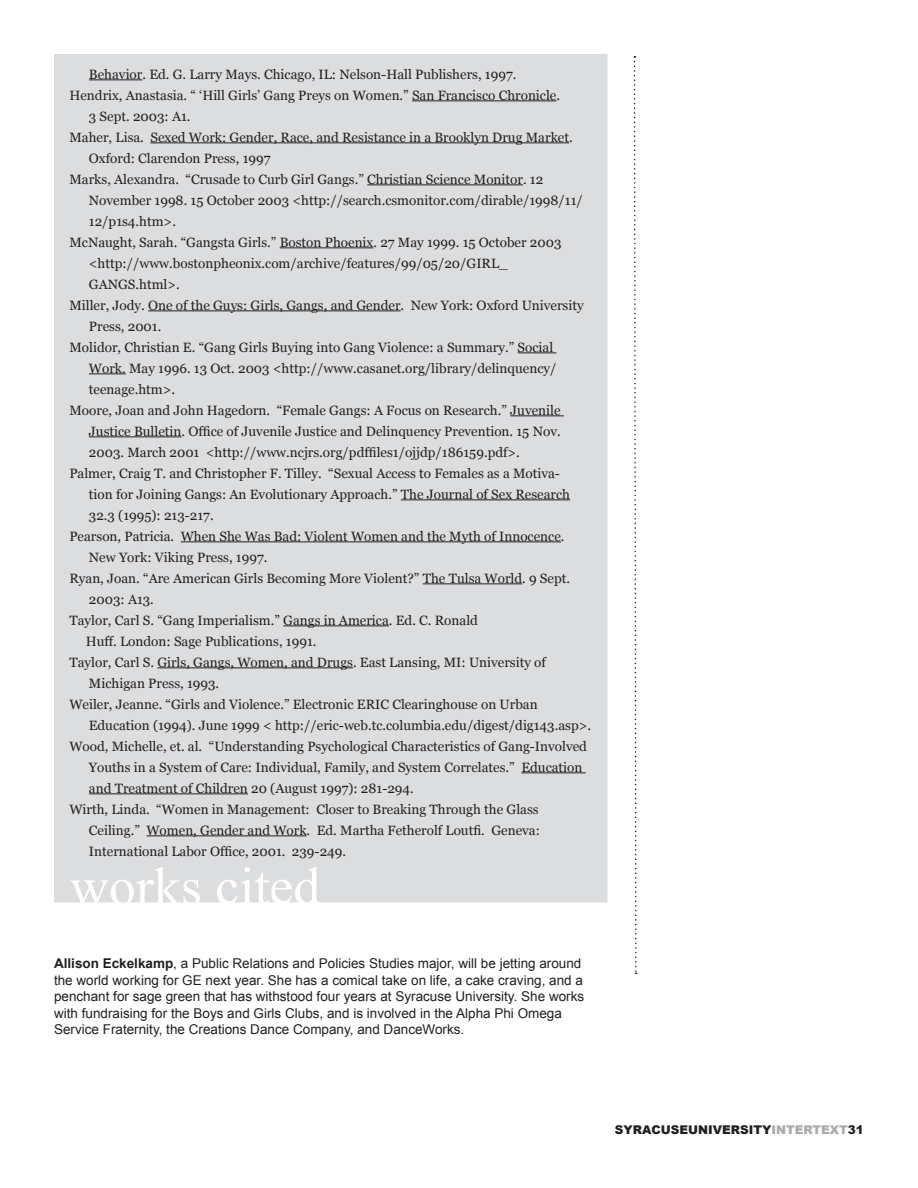
<style>
.page{position:relative;width:918px;height:1188px;background:#fff}
.page>*{position:absolute;margin:0;border:0;box-sizing:border-box;transform-origin:0 0}
.t1{font:54px "Times New Roman";color:#fff}
.t2{font:13.5px "Georgia";color:#231f20}
.t3{font:13.5px/16.5px "Arial";color:#231f20}
.t4{font:900 12px "Arial";color:#231f20}
.s1{font-weight:700}
.s2{color:#a8a9ad}
</style>
<div class="page">
<svg style="left:633px;top:56px;width:4px;height:919px"></svg>
<div style="left:55px;top:55px;width:552px;height:847px;background:#dcdddf"></div>
<hr style="left:89px;top:80px;width:53px;height:1px;background:#231f20">
<hr style="left:412px;top:101px;width:144px;height:1px;background:#231f20">
<hr style="left:150px;top:143px;width:419px;height:1px;background:#231f20">
<hr style="left:367px;top:185px;width:156px;height:1px;background:#231f20">
<hr style="left:280px;top:248px;width:93px;height:1px;background:#231f20">
<hr style="left:148px;top:311px;width:253px;height:1px;background:#231f20">
<hr style="left:518px;top:353px;width:38px;height:1px;background:#231f20">
<hr style="left:89px;top:374px;width:37px;height:1px;background:#231f20">
<hr style="left:510px;top:416px;width:54px;height:1px;background:#231f20">
<hr style="left:89px;top:437px;width:93px;height:1px;background:#231f20">
<hr style="left:401px;top:500px;width:169px;height:1px;background:#231f20">
<hr style="left:181px;top:542px;width:380px;height:1px;background:#231f20">
<hr style="left:423px;top:584px;width:99px;height:1px;background:#231f20">
<hr style="left:283px;top:626px;width:106px;height:1px;background:#231f20">
<hr style="left:157px;top:668px;width:196px;height:1px;background:#231f20">
<hr style="left:521px;top:773px;width:65px;height:1px;background:#231f20">
<hr style="left:89px;top:794px;width:159px;height:1px;background:#231f20">
<hr style="left:146px;top:836px;width:161px;height:1px;background:#231f20">
<p class="t2" style="left:89px;top:66px;width:429px">Behavior. Ed. G. Larry Mays. Chicago, IL: Nelson-Hall Publishers, 1997.</p>
<p class="t2" style="left:69px;top:87px;width:492px">Hendrix, Anastasia. “ ‘Hill Girls’ Gang Preys on Women.” San Francisco Chronicle.</p>
<p class="t2" style="left:89px;top:108px;width:103px">3 Sept. 2003: A1.</p>
<p class="t2" style="left:69px;top:129px;width:505px">Maher, Lisa. Sexed Work: Gender, Race, and Resistance in a Brooklyn Drug Market.</p>
<p class="t2" style="left:89px;top:150px;width:183px">Oxford: Clarendon Press, 1997</p>
<p class="t2" style="left:69px;top:171px;width:475px">Marks, Alexandra. “Crusade to Curb Girl Gangs.” Christian Science Monitor. 12</p>
<p class="t2" style="left:89px;top:192px;width:495px">November 1998. 15 October 2003 &lt;http://search.csmonitor.com/dirable/1998/11/</p>
<p class="t2" style="left:89px;top:213px;width:89px">12/p1s4.htm&gt;.</p>
<p class="t2" style="left:69px;top:234px;width:494px">McNaught, Sarah. “Gangsta Girls.” Boston Phoenix. 27 May 1999. 15 October 2003</p>
<p class="t2" style="left:89px;top:255px;width:420px">&lt;http://www.bostonpheonix.com/archive/features/99/05/20/GIRL_</p>
<p class="t2" style="left:89px;top:276px;width:92px">GANGS.html&gt;.</p>
<p class="t2" style="left:69px;top:297px;width:516px">Miller, Jody. One of the Guys: Girls, Gangs, and Gender. New York: Oxford University</p>
<p class="t2" style="left:89px;top:318px;width:74px">Press, 2001.</p>
<p class="t2" style="left:69px;top:339px;width:485px">Molidor, Christian E. “Gang Girls Buying into Gang Violence: a Summary.” Social</p>
<p class="t2" style="left:89px;top:360px;width:469px">Work. May 1996. 13 Oct. 2003 &lt;http://www.casanet.org/library/delinquency/</p>
<p class="t2" style="left:89px;top:381px;width:88px">teenage.htm&gt;.</p>
<p class="t2" style="left:69px;top:402px;width:493px">Moore, Joan and John Hagedorn. “Female Gangs: A Focus on Research.” Juvenile</p>
<p class="t2" style="left:89px;top:423px;width:473px">Justice Bulletin. Office of Juvenile Justice and Delinquency Prevention. 15 Nov.</p>
<p class="t2" style="left:89px;top:444px;width:432px">2003. March 2001 &lt;http://www.ncjrs.org/pdffiles1/ojjdp/186159.pdf&gt;.</p>
<p class="t2" style="left:69px;top:465px;width:492px">Palmer, Craig T. and Christopher F. Tilley. “Sexual Access to Females as a Motiva-</p>
<p class="t2" style="left:89px;top:486px;width:483px">tion for Joining Gangs: An Evolutionary Approach.” The Journal of Sex Research</p>
<p class="t2" style="left:89px;top:507px;width:126px">32.3 (1995): 213-217.</p>
<p class="t2" style="left:69px;top:528px;width:497px">Pearson, Patricia. When She Was Bad: Violent Women and the Myth of Innocence.</p>
<p class="t2" style="left:89px;top:549px;width:180px">New York: Viking Press, 1997.</p>
<p class="t2" style="left:69px;top:570px;width:502px">Ryan, Joan. “Are American Girls Becoming More Violent?” The Tulsa World. 9 Sept.</p>
<p class="t2" style="left:89px;top:591px;width:67px">2003: A13.</p>
<p class="t2" style="left:69px;top:612px;width:410px">Taylor, Carl S. “Gang Imperialism.” Gangs in America. Ed. C. Ronald</p>
<p class="t2" style="left:86px;top:633px;width:232px">Huff. London: Sage Publications, 1991.</p>
<p class="t2" style="left:69px;top:654px;width:478px">Taylor, Carl S. Girls, Gangs, Women, and Drugs. East Lansing, MI: University of</p>
<p class="t2" style="left:89px;top:675px;width:132px">Michigan Press, 1993.</p>
<p class="t2" style="left:69px;top:696px;width:470px">Weiler, Jeanne. “Girls and Violence.” Electronic ERIC Clearinghouse on Urban</p>
<p class="t2" style="left:89px;top:717px;width:504px">Education (1994). June 1999 &lt; http://eric-web.tc.columbia.edu/digest/dig143.asp&gt;.</p>
<p class="t2" style="left:69px;top:738px;width:519px">Wood, Michelle, et. al. “Understanding Psychological Characteristics of Gang-Involved</p>
<p class="t2" style="left:89px;top:759px;width:495px">Youths in a System of Care: Individual, Family, and System Correlates.” Education</p>
<p class="t2" style="left:89px;top:780px;width:326px">and Treatment of Children 20 (August 1997): 281-294.</p>
<p class="t2" style="left:69px;top:801px;width:471px">Wirth, Linda. “Women in Management: Closer to Breaking Through the Glass</p>
<p class="t2" style="left:89px;top:822px;width:453px">Ceiling.” Women, Gender and Work. Ed. Martha Fetherolf Loutfi. Geneva:</p>
<p class="t2" style="left:89px;top:843px;width:259px">International Labor Office, 2001. 239-249.</p>
<h1 class="t1" style="left:70px;top:855px;width:252px">works cited</h1>
<p class="t3" style="left:54px;top:955px;width:532px"><span class="s1">Allison Eckelkamp</span>, a Public Relations and Policies Studies major, will be jetting around the world working for GE next year. She has a comical take on life, a cake craving, and a penchant for sage green that has withstood four years at Syracuse University. She works with fundraising for the Boys and Girls Clubs, and is involved in the Alpha Phi Omega Service Fraternity, the Creations Dance Company, and DanceWorks.</p>
<p class="t4" style="left:615px;top:1123px;width:251px">SYRACUSEUNIVERSITY<span class="s2">INTERTEXT</span>31</p>
</div>
